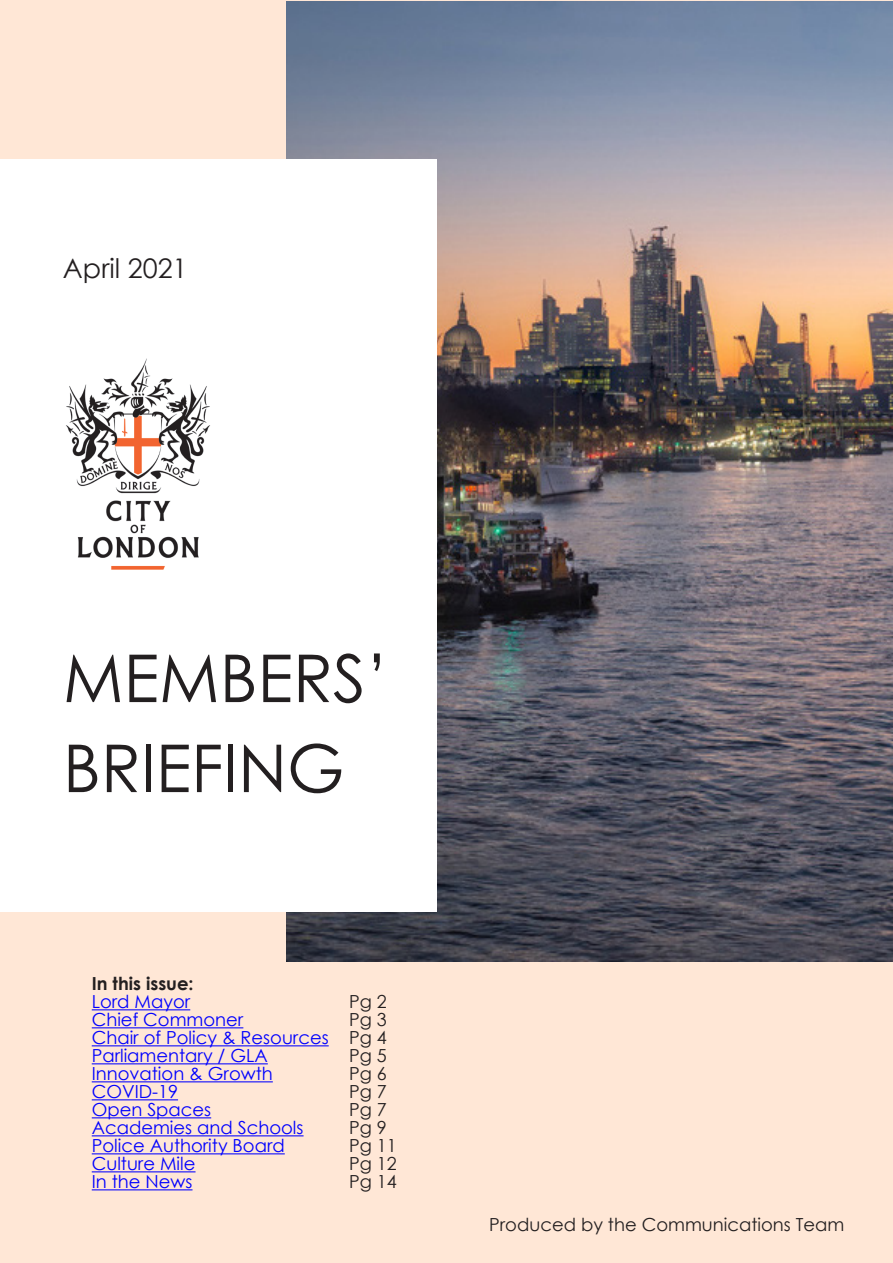
<style>
.page{position:relative;width:893px;height:1263px;background:#ffe7d6}
.page>*{position:absolute;margin:0;border:0;box-sizing:border-box;transform-origin:0 0}
.Body_text__40__black{font:66px/90px "Century Gothic";color:#231f20}
.Body_text__40__black-2{font:27px "Century Gothic";color:#231f20}
.Body_text__40__black-3{font:18px "Century Gothic";color:#00f}
.Body_text__40__black-4{font:18px "Century Gothic";color:#231f20}
.Body_text__40__black-5{font:700 18px "Century Gothic";color:#231f20}
.s1{color:#231f20}
</style>
<div class="page">
<img style="left:286px;top:2px;width:607px;height:960px">
<div style="left:0;top:159px;width:436px;height:752px;background:#fff"></div>
<img style="left:66px;top:358px;width:144px;height:212px">
<hr style="left:92px;top:1009px;width:98px;height:1px;background:#00f">
<hr style="left:92px;top:1027px;width:151px;height:1px;background:#00f">
<hr style="left:92px;top:1045px;width:237px;height:1px;background:#00f">
<hr style="left:92px;top:1063px;width:176px;height:1px;background:#00f">
<hr style="left:92px;top:1081px;width:181px;height:1px;background:#00f">
<hr style="left:92px;top:1099px;width:86px;height:1px;background:#00f">
<hr style="left:92px;top:1117px;width:119px;height:1px;background:#00f">
<hr style="left:92px;top:1135px;width:212px;height:1px;background:#00f">
<hr style="left:92px;top:1153px;width:193px;height:1px;background:#00f">
<hr style="left:92px;top:1171px;width:104px;height:1px;background:#00f">
<hr style="left:92px;top:1189px;width:100px;height:1px;background:#00f">
<p class="Body_text__40__black-2" style="left:63px;top:250px;width:126px">April 2021</p>
<p class="Body_text__40__black" style="left:63px;top:632px;width:328px">MEMBERS’<br>BRIEFING</p>
<p class="Body_text__40__black-5" style="left:92px;top:970px;width:103px">In this issue:</p>
<p class="Body_text__40__black-3" style="left:92px;top:989px;width:100px">Lord Mayor</p>
<p class="Body_text__40__black-4" style="left:349px;top:989px;width:39px">Pg 2</p>
<p class="Body_text__40__black-3" style="left:92px;top:1007px;width:153px">Chief Commoner</p>
<p class="Body_text__40__black-4" style="left:349px;top:1007px;width:39px">Pg 3</p>
<p class="Body_text__40__black-3" style="left:92px;top:1025px;width:296px">Chair of Policy &amp; Resources <span class="s1">Pg 4</span></p>
<p class="Body_text__40__black-3" style="left:92px;top:1043px;width:178px">Parliamentary / GLA</p>
<p class="Body_text__40__black-4" style="left:349px;top:1043px;width:39px">Pg 5</p>
<p class="Body_text__40__black-3" style="left:92px;top:1061px;width:183px">Innovation &amp; Growth</p>
<p class="Body_text__40__black-4" style="left:349px;top:1061px;width:39px">Pg 6</p>
<p class="Body_text__40__black-3" style="left:92px;top:1079px;width:88px">COVID-19</p>
<p class="Body_text__40__black-4" style="left:349px;top:1079px;width:39px">Pg 7</p>
<p class="Body_text__40__black-3" style="left:92px;top:1097px;width:121px">Open Spaces</p>
<p class="Body_text__40__black-4" style="left:349px;top:1097px;width:39px">Pg 7</p>
<p class="Body_text__40__black-3" style="left:92px;top:1115px;width:213px">Academies and Schools</p>
<p class="Body_text__40__black-4" style="left:349px;top:1115px;width:39px">Pg 9</p>
<p class="Body_text__40__black-3" style="left:92px;top:1133px;width:195px">Police Authority Board</p>
<p class="Body_text__40__black-4" style="left:349px;top:1133px;width:49px">Pg 11</p>
<p class="Body_text__40__black-3" style="left:92px;top:1151px;width:105px">Culture Mile</p>
<p class="Body_text__40__black-4" style="left:349px;top:1151px;width:49px">Pg 12</p>
<p class="Body_text__40__black-3" style="left:92px;top:1169px;width:102px">In the News</p>
<p class="Body_text__40__black-4" style="left:349px;top:1169px;width:49px">Pg 14</p>
<p class="Body_text__40__black-4" style="left:489px;top:1212px;width:357px">Produced by the Communications Team</p>
</div>
